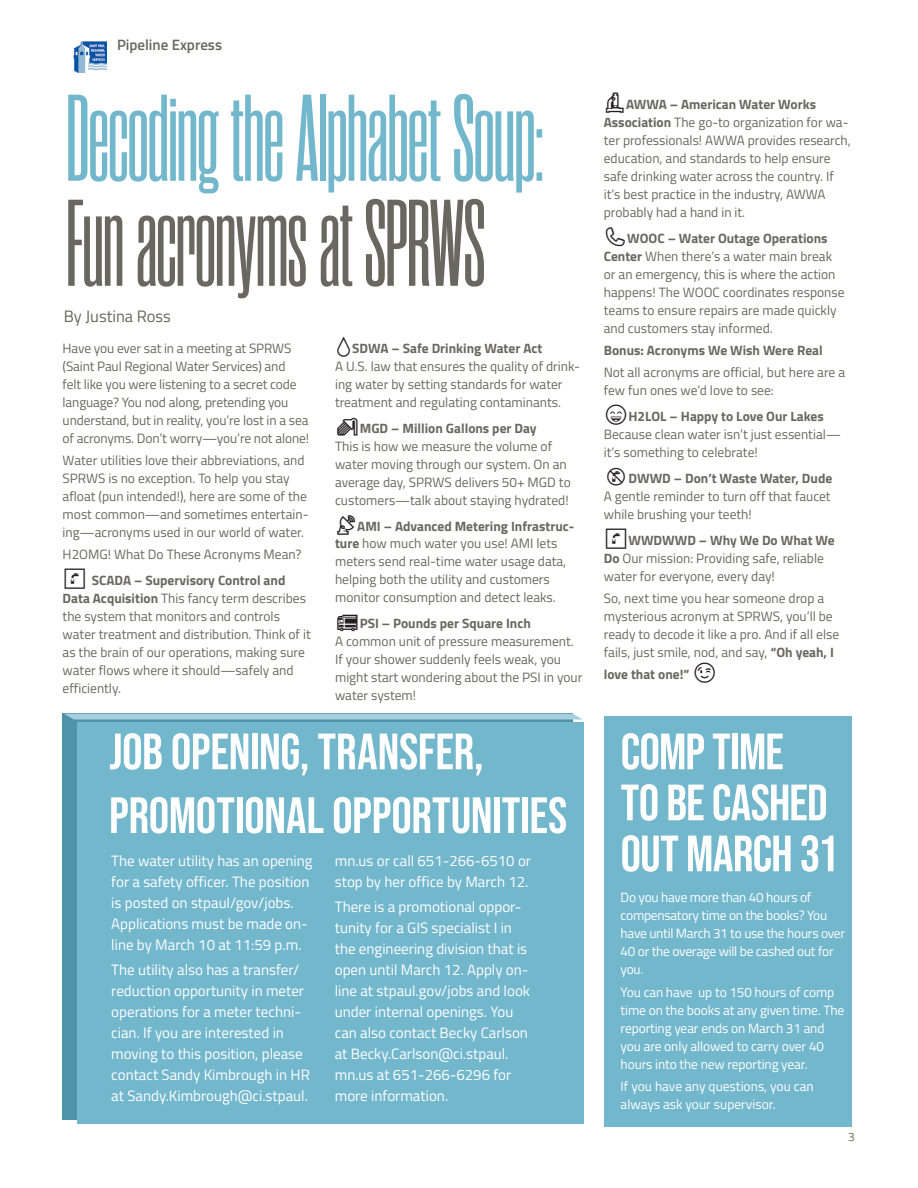
<style>
.page{position:relative;width:918px;height:1188px;background:#fff}
.page>*{position:absolute;margin:0;border:0;box-sizing:border-box;transform-origin:0 0}
.t1{font:600 123px "Rama Gothic C";letter-spacing:-.015em;color:#73b7cd}
.t2{font:600 123px "Rama Gothic C";letter-spacing:-.01em;color:#686860}
.t3{font:51px/51px "Bebas Neue";letter-spacing:-.01em;color:#fff}
.t4{font:16.5px "Titillium Web";color:#686860}
.t5{font:15px/21px "Titillium Web";color:#fff}
.t6{font:600 15px "Titillium Web";color:#686860}
.t7{font:13.5px/18px "Titillium Web";color:#686860}
.t8{font:13.5px/18px "Titillium Web";letter-spacing:-.01em;color:#fff}
.t9{font:700 13.5px "Titillium Web";color:#686860}
.t10{font:12px "Titillium Web";color:#686860}
.s1{font-weight:700}
</style>
<div class="page">
<div style="left:63px;top:714px;width:510px;height:406px;background:#5092a7"></div>
<div style="left:65px;top:714px;width:517px;height:5px;background:#a5cede"></div>
<div style="left:77px;top:722px;width:507px;height:402px;background:#73b7cd"></div>
<div style="left:605px;top:717px;width:247px;height:410px;background:#73b7cd"></div>
<img style="left:73px;top:41px;width:33px;height:32px">
<p class="t6" style="left:117px;top:34px;width:107px">Pipeline Express</p>
<h1 class="t1" style="left:66px;top:83px;width:481px">Decoding the Alphabet Soup:</h1>
<h1 class="t2" style="left:66px;top:188px;width:422px">Fun acronyms at SPRWS</h1>
<p class="t4" style="left:64px;top:305px;width:109px">By Justina Ross</p>
<p class="t7" style="left:63px;top:338px;width:248px">Have you ever sat in a meeting at SPRWS (Saint Paul Regional Water Services) and<br>felt like you were listening to a secret code language? You nod along, pretending you understand, but in reality, you’re lost in a sea of acronyms. Don’t worry—you’re not alone!</p>
<p class="t7" style="left:63px;top:451px;width:247px">Water utilities love their abbreviations, and SPRWS is no exception. To help you stay afloat (pun intended!), here are some of the most common—and sometimes entertain&shy;ing—acronyms used in our world of water.</p>
<p class="t7" style="left:63px;top:545px;width:240px">H2OMG! What Do These Acronyms Mean?</p>
<p class="t7" style="left:63px;top:571px;width:250px;text-indent:29px"><span class="s1">SCADA – Supervisory Control and Data Acquisition</span> This fancy term describes the system that monitors and controls water treatment and distribution. Think of it as the brain of our operations, making sure water flows where it should—safely and efficiently.</p>
<p class="t9" style="left:352px;top:338px;width:192px">SDWA – Safe Drinking Water Act</p>
<p class="t7" style="left:335px;top:356px;width:246px">A U.S. law that ensures the quality of drink&shy;ing water by setting standards for water treatment and regulating contaminants.</p>
<p class="t9" style="left:360px;top:418px;width:178px">MGD – Million Gallons per Day</p>
<p class="t7" style="left:335px;top:436px;width:237px">This is how we measure the volume of water moving through our system. On an average day, SPRWS delivers 50+ MGD to customers—talk about staying hydrated!</p>
<p class="t7" style="left:335px;top:516px;width:241px;text-indent:22px"><span class="s1">AMI – Advanced Metering Infrastruc&shy;ture</span> how much water you use! AMI lets meters send real-time water usage data, helping both the utility and customers monitor consumption and detect leaks.</p>
<p class="t9" style="left:360px;top:613px;width:173px">PSI – Pounds per Square Inch</p>
<p class="t7" style="left:335px;top:632px;width:249px">A common unit of pressure measurement.<br>If your shower suddenly feels weak, you might start wondering about the PSI in your water system!</p>
<p class="t7" style="left:604px;top:94px;width:249px;text-indent:22px"><span class="s1">AWWA – American Water Works Association</span> The go-to organization for wa&shy;ter professionals! AWWA provides research, education, and standards to help ensure safe drinking water across the country. If it’s best practice in the industry, AWWA probably had a hand in it.</p>
<p class="t7" style="left:604px;top:228px;width:242px;text-indent:23px"><span class="s1">WOOC – Water Outage Operations Center</span> When there’s a water main break or an emergency, this is where the action happens! The WOOC coordinates response teams to ensure repairs are made quickly and customers stay informed.</p>
<p class="t9" style="left:604px;top:340px;width:220px">Bonus: Acronyms We Wish Were Real</p>
<p class="t7" style="left:604px;top:363px;width:243px">Not all acronyms are official, but here are a few fun ones we’d love to see:</p>
<p class="t9" style="left:629px;top:406px;width:197px">H2LOL – Happy to Love Our Lakes</p>
<p class="t7" style="left:604px;top:425px;width:239px">Because clean water isn’t just essential— it’s something to celebrate!</p>
<p class="t9" style="left:629px;top:468px;width:205px">DWWD – Don’t Waste Water, Dude</p>
<p class="t7" style="left:604px;top:487px;width:228px">A gentle reminder to turn off that faucet while brushing your teeth!</p>
<p class="t7" style="left:604px;top:530px;width:232px;text-indent:25px"><span class="s1">WWDWWD – Why We Do What We<br>Do</span> Our mission: Providing safe, reliable water for everyone, every day!</p>
<p class="t7" style="left:604px;top:589px;width:237px">So, next time you hear someone drop a mysterious acronym at SPRWS, you’ll be ready to decode it like a pro. And if all else fails, just smile, nod, and say, <span class="s1">“Oh yeah, I</span></p>
<p class="t9" style="left:604px;top:664px;width:87px">love that one!”</p>
<h2 class="t3" style="left:109px;top:719px;width:460px;line-height:63.8px">JOB OPENING, TRANSFER,<br>PROMOTIONAL OPPORTUNITIES</h2>
<p class="t5" style="left:111px;top:849px;width:203px">The water utility has an opening for a safety officer. The position is posted on stpaul/gov/jobs.<br>Applications must be made on&shy;line by March 10 at 11:59 p.m.</p>
<p class="t5" style="left:111px;top:958px;width:200px">The utility also has a transfer/ reduction opportunity in meter operations for a meter techni&shy;cian. If you are interested in moving to this position, please contact Sandy Kimbrough in HR at Sandy.Kimbrough@ci.stpaul.</p>
<h2 class="t3" style="left:621px;top:726px;width:219px">COMP TIME<br>TO BE CASHED<br>OUT MARCH 31</h2>
<p class="t5" style="left:335px;top:849px;width:198px">mn.us or call 651-266-6510 or stop by her office by March 12.</p>
<p class="t5" style="left:335px;top:895px;width:197px">There is a promotional oppor&shy;tunity for a GIS specialist I in the engineering division that is open until March 12. Apply on&shy;line at stpaul.gov/jobs and look under internal openings. You can also contact Becky Carlson at Becky.Carlson@ci.stpaul. mn.us at 651-266-6296 for more information.</p>
<p class="t8" style="left:621px;top:888px;width:226px">Do you have more than 40 hours of compensatory time on the books? You have until March 31 to use the hours over<br>40 or the overage will be cashed out for you.</p>
<p class="t8" style="left:621px;top:982px;width:225px">You can have up to 150 hours of comp time on the books at any given time. The reporting year ends on March 31 and you are only allowed to carry over 40 hours into the new reporting year.</p>
<p class="t8" style="left:621px;top:1076px;width:195px">If you have any questions, you can always ask your supervisor.</p>
<p class="t10" style="left:848px;top:1128px;width:8px">3</p>
</div>
